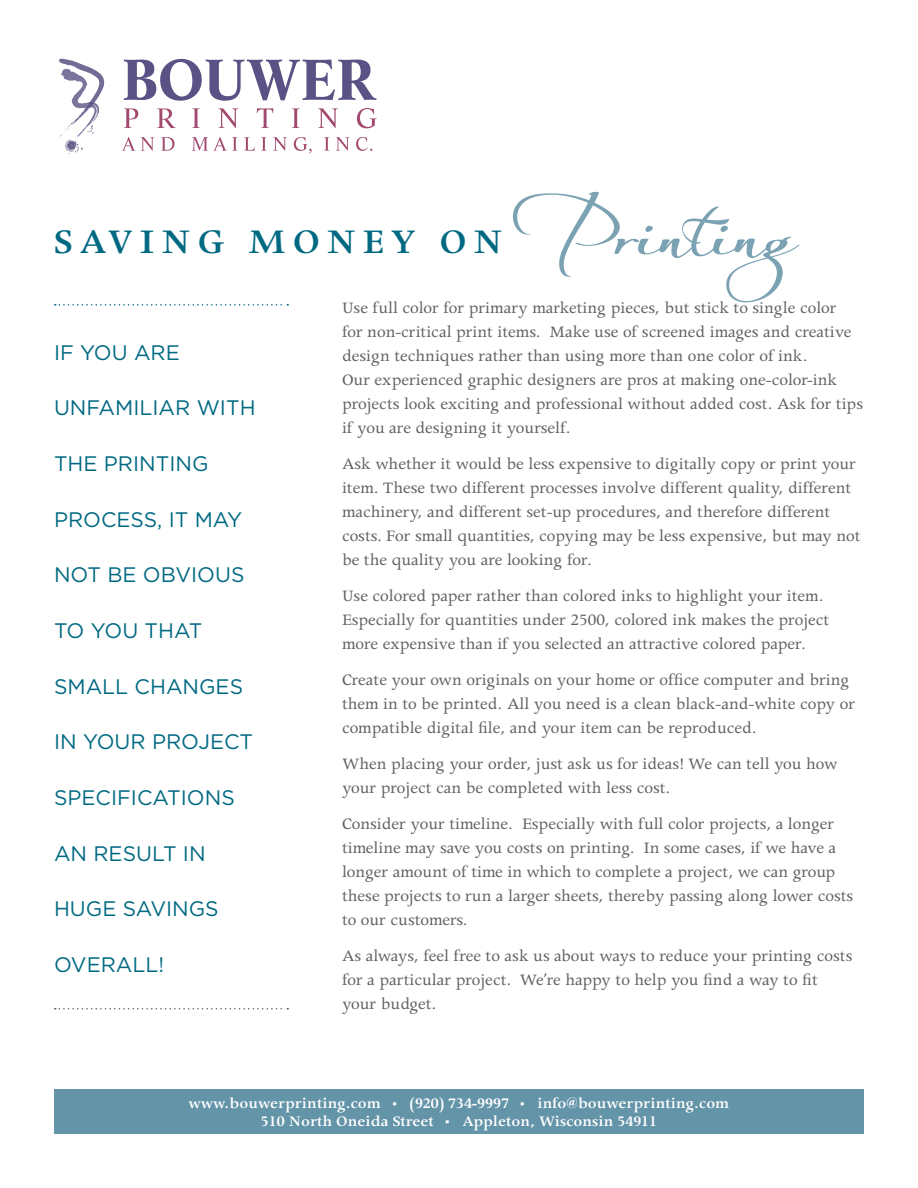
<style>
.page{position:relative;width:918px;height:1188px;background:#fff}
.page>*{position:absolute;margin:0;border:0;box-sizing:border-box;transform-origin:0 0}
.t1{font:39px "Apollo MT Semi Bold Os F";letter-spacing:.175em;color:#006982}
.t2{font:21px "Gotham";color:#006982}
.t3{font:21px "Gotham";letter-spacing:-.025em;color:#006982}
.t4{font:18px/24px "Apollo";color:#626265}
.t5{font:600 16.5px/18px "Apollo";color:#fff;text-align:center}
.s1{font-family:"Always";font-weight:900;font-size:54px;color:#7ba2b3}
</style>
<div class="page">
<svg style="left:124px;top:59px;width:252px;height:42px"></svg>
<svg style="left:124px;top:108px;width:14px;height:20px"></svg>
<svg style="left:157px;top:108px;width:18px;height:20px"></svg>
<svg style="left:192px;top:108px;width:8px;height:20px"></svg>
<svg style="left:219px;top:108px;width:19px;height:20px"></svg>
<svg style="left:257px;top:108px;width:16px;height:20px"></svg>
<svg style="left:292px;top:108px;width:7px;height:20px"></svg>
<svg style="left:318px;top:108px;width:20px;height:20px"></svg>
<svg style="left:357px;top:108px;width:20px;height:20px"></svg>
<svg style="left:122px;top:137px;width:13px;height:14px"></svg>
<svg style="left:141px;top:137px;width:13px;height:14px"></svg>
<svg style="left:161px;top:137px;width:14px;height:14px"></svg>
<svg style="left:192px;top:137px;width:45px;height:14px"></svg>
<svg style="left:244px;top:137px;width:11px;height:14px"></svg>
<svg style="left:261px;top:137px;width:5px;height:14px"></svg>
<svg style="left:273px;top:137px;width:14px;height:14px"></svg>
<svg style="left:294px;top:137px;width:18px;height:17px"></svg>
<svg style="left:324px;top:137px;width:5px;height:14px"></svg>
<svg style="left:336px;top:137px;width:13px;height:14px"></svg>
<svg style="left:356px;top:137px;width:16px;height:14px"></svg>
<svg style="left:59px;top:59px;width:45px;height:95px"></svg>
<div style="left:54px;top:1089px;width:810px;height:45px;background:#6494a8"></div>
<svg style="left:55px;top:304px;width:233px;height:2px"></svg>
<svg style="left:55px;top:1008px;width:233px;height:2px"></svg>
<h1 class="t1" style="left:54px;top:220px;width:786px">SAVING MONEY ON <span class="s1">Printing</span></h1>
<p class="t4" style="left:342px;top:296px;width:523px">Use full color for primary marketing pieces, but stick to single color<br>for non-critical print items. Make use of screened images and creative design techniques rather than using more than one color of ink.<br>Our experienced graphic designers are pros at making one-color-ink projects look exciting and professional without added cost. Ask for tips if you are designing it yourself.</p>
<p class="t4" style="left:342px;top:452px;width:520px">Ask whether it would be less expensive to digitally copy or print your item. These two different processes involve different quality, different machinery, and different set-up procedures, and therefore different costs. For small quantities, copying may be less expensive, but may not be the quality you are looking for.</p>
<p class="t4" style="left:342px;top:584px;width:489px">Use colored paper rather than colored inks to highlight your item.<br>Especially for quantities under 2500, colored ink makes the project more expensive than if you selected an attractive colored paper.</p>
<p class="t4" style="left:342px;top:668px;width:515px">Create your own originals on your home or office computer and bring them in to be printed. All you need is a clean black-and-white copy or compatible digital file, and your item can be reproduced.</p>
<p class="t4" style="left:342px;top:752px;width:497px">When placing your order, just ask us for ideas! We can tell you how your project can be completed with less cost.</p>
<p class="t4" style="left:342px;top:812px;width:513px">Consider your timeline. Especially with full color projects, a longer timeline may save you costs on printing. In some cases, if we have a longer amount of time in which to complete a project, we can group these projects to run a larger sheets, thereby passing along lower costs to our customers.</p>
<p class="t4" style="left:342px;top:944px;width:512px">As always, feel free to ask us about ways to reduce your printing costs for a particular project. We’re happy to help you find a way to fit your budget.</p>
<p class="t2" style="left:54px;top:341px;width:127px">IF YOU ARE</p>
<p class="t2" style="left:54px;top:396px;width:203px">UNFAMILIAR WITH</p>
<p class="t2" style="left:54px;top:452px;width:156px">THE PRINTING</p>
<p class="t2" style="left:54px;top:508px;width:190px">PROCESS, IT MAY</p>
<p class="t2" style="left:54px;top:563px;width:192px">NOT BE OBVIOUS</p>
<p class="t3" style="left:54px;top:619px;width:150px">TO YOU THAT</p>
<p class="t2" style="left:54px;top:675px;width:191px">SMALL CHANGES</p>
<p class="t2" style="left:54px;top:730px;width:201px">IN YOUR PROJECT</p>
<p class="t2" style="left:54px;top:786px;width:182px">SPECIFICATIONS</p>
<p class="t2" style="left:54px;top:842px;width:153px">AN RESULT IN</p>
<p class="t2" style="left:54px;top:897px;width:166px">H UGE SAVINGS</p>
<p class="t2" style="left:54px;top:953px;width:112px">OVERALL!</p>
<p class="t5" style="left:188px;top:1095px;width:543px">www.bouwerprinting.com ▪ (920) 734-9997 ▪ info@bouwerprinting.com<br>510 North Oneida Street ▪ Appleton, Wisconsin 54911</p>
</div>
